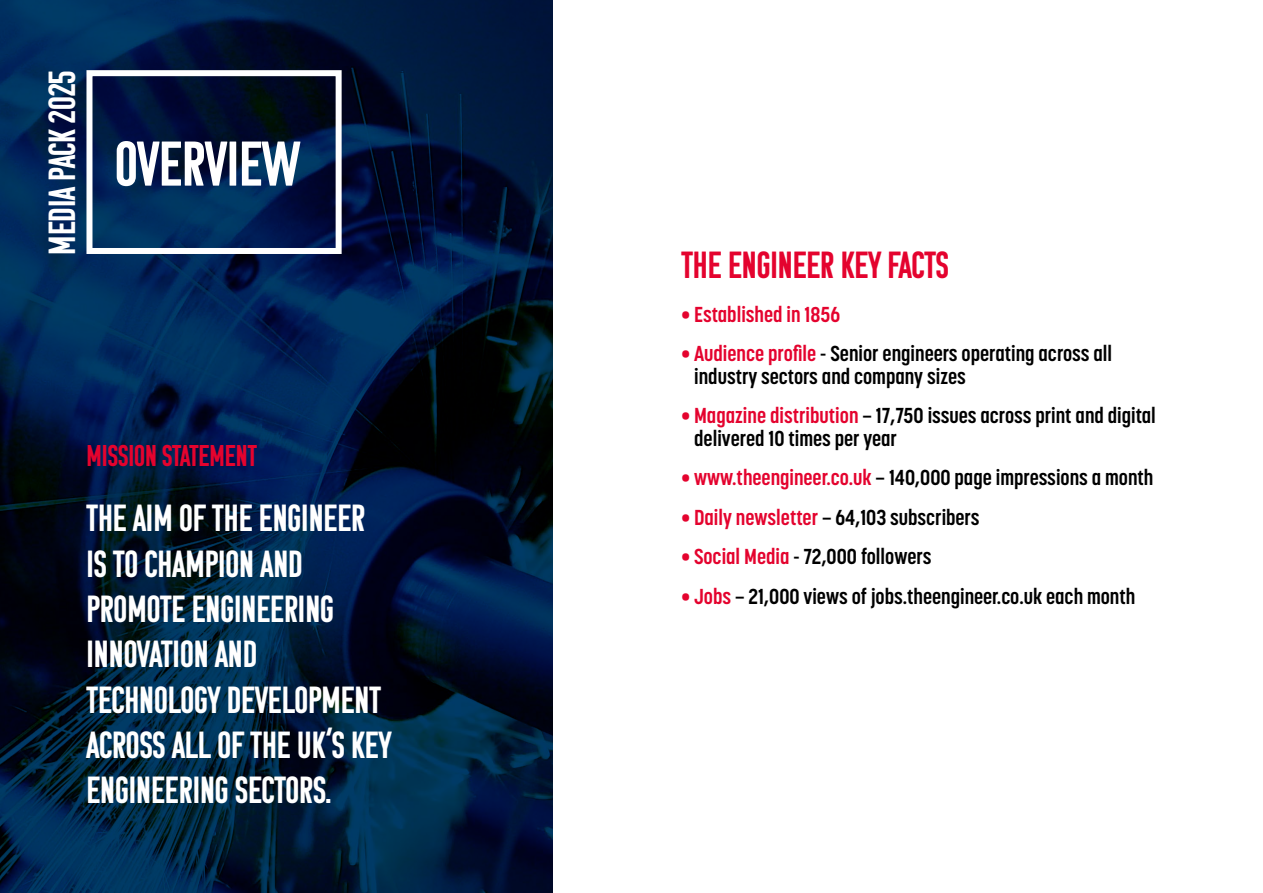
<style>
.page{position:relative;width:1263px;height:893px;background:#fff}
.page>*{position:absolute;margin:0;border:0;box-sizing:border-box;transform-origin:0 0}
.t1{font:63px "Komu B";color:#fff}
.t2{font:37.8px/45.3px "Komu B";color:#fff}
.t3{font:37.8px "Komu B";color:#e4032e}
.t4{font:30px "Komu B";color:#e4032e}
.t5{font:700 21.45px/22.5px "Korolev Condensed";color:#000}
.t6{font:700 21.45px "Korolev Condensed";color:#e4032e}
.s1{color:#e4032e}
</style>
<div class="page">
<img style="left:0;top:0;width:553px;height:893px">
<div style="left:86px;top:70px;width:256px;height:184px;border:6px solid #fff"></div>
<h2 class="t2" style="left:39px;top:255px;width:186px;rotate:-90deg">MEDIA PACK 2025</h2>
<h1 class="t1" style="left:115px;top:129px;width:187px">OVERVIEW</h1>
<h3 class="t4" style="left:86px;top:439px;width:172px">MISSION STATEMENT</h3>
<h2 class="t2" style="left:86px;top:495px;width:306px">THE AIM OF THE ENGINEER<br>IS TO CHAMPION AND<br>PROMOTE ENGINEERING<br>INNOVATION AND<br>TECHNOLOGY DEVELOPMENT<br>ACROSS ALL OF THE UK’S KEY<br>ENGINEERING SECTORS.</h2>
<h2 class="t3" style="left:681px;top:244px;width:269px">THE ENGINEER KEY FACTS</h2>
<p class="t6" style="left:681px;top:302px;width:160px">• Established in 1856</p>
<p class="t5" style="left:694px;top:342px;width:419px;text-indent:-13px"><span class="s1">• Audience profile</span> - Senior engineers operating across all industry sectors and company sizes</p>
<p class="t5" style="left:694px;top:404px;width:463px;text-indent:-13px"><span class="s1">• Magazine distribution</span> – 17,750 issues across print and digital delivered 10 times per year</p>
<p class="t5" style="left:681px;top:466px;width:473px"><span class="s1">• www.theengineer.co.uk</span> – 140,000 page impressions a month</p>
<p class="t5" style="left:681px;top:506px;width:299px"><span class="s1">• Daily newsletter</span> – 64,103 subscribers</p>
<p class="t5" style="left:681px;top:545px;width:251px"><span class="s1">• Social Media</span> - 72,000 followers</p>
<p class="t5" style="left:681px;top:585px;width:455px"><span class="s1">• Jobs</span> – 21,000 views of jobs.theengineer.co.uk each month</p>
</div>
